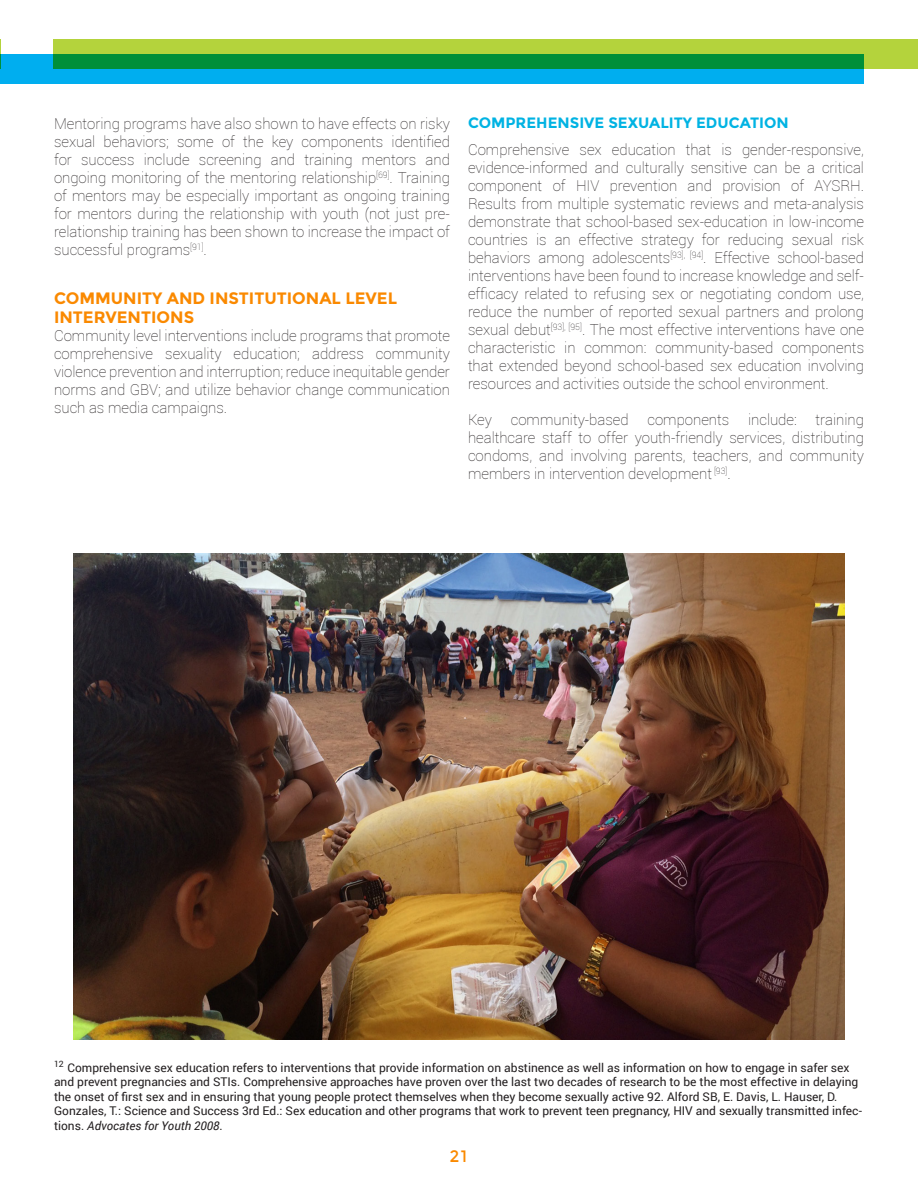
<style>
.page{position:relative;width:918px;height:1188px;background:#fff}
.page>*{position:absolute;margin:0;border:0;box-sizing:border-box;transform-origin:0 0}
.t1{font:700 16.5px/19.8px "Montserrat";color:#fa8900}
.t2{font:16.5px "Montserrat";color:#fa8900}
.t3{font:100 15px/18px "Roboto";color:#231f20;text-align:justify}
.t4{font:700 15px "Montserrat";color:#00b3e3}
.t5{font:12px/14.4px "Roboto";color:#231f20}
.s1{font-style:italic}
</style>
<div class="page">
<div style="left:0;top:54px;width:864px;height:29px;background:#00aeef"></div>
<svg style="left:54px;top:39px;width:864px;height:30px;background:#5fb33a"></svg>
<hr style="left:0;top:39px;width:1px;height:30px;background:#b4d33c">
<img style="left:73px;top:554px;width:772px;height:486px">
<p class="t3" style="left:54px;top:114px;width:397px">Mentoring programs have also shown to have effects on risky sexual behaviors; some of the key components identified for success include screening and training mentors and ongoing monitoring of the mentoring relationship<sup>[69]</sup>. Training of mentors may be especially important as ongoing training for mentors during the relationship with youth (not just pre&shy;relationship training has been shown to increase the impact of successful programs<sup>[91]</sup>.</p>
<p class="t1" style="left:54px;top:288px;width:345px">COMMUNITY AND INSTITUTIONAL LEVEL<br>INTERVENTIONS</p>
<p class="t3" style="left:54px;top:326px;width:398px">Community level interventions include programs that promote comprehensive sexuality education; address community violence prevention and interruption; reduce inequitable gender norms and GBV; and utilize behavior change communication such as media campaigns.</p>
<p class="t4" style="left:468px;top:113px;width:322px">COMPREHENSIVE SEXUALITY EDUCATION</p>
<p class="t3" style="left:468px;top:140px;width:398px">Comprehensive sex education that is gender-responsive, evidence-informed and culturally sensitive can be a critical component of HIV prevention and provision of AYSRH.<br>Results from multiple systematic reviews and meta-analysis demonstrate that school-based sex-education in low-income countries is an effective strategy for reducing sexual risk behaviors among adolescents<sup>[93],</sup> <sup>[94]</sup>. Effective school-based interventions have been found to increase knowledge and self&shy;efficacy related to refusing sex or negotiating condom use, reduce the number of reported sexual partners and prolong sexual debut<sup>[93],</sup> <sup>[95]</sup>. The most effective interventions have one characteristic in common: community-based components that extended beyond school-based sex education involving resources and activities outside the school environment.</p>
<p class="t3" style="left:468px;top:410px;width:25px">Key</p>
<p class="t3" style="left:511px;top:410px;width:119px">community-based</p>
<p class="t3" style="left:648px;top:410px;width:83px">components</p>
<p class="t3" style="left:748px;top:410px;width:50px">include:</p>
<p class="t3" style="left:468px;top:410px;width:397px;text-indent:348px">training healthcare staff to offer youth-friendly services, distributing condoms, and involving parents, teachers, and community members in intervention development <sup>[93]</sup>.</p>
<p class="t5" style="left:54px;top:1060px;width:809px"><sup>12</sup> Comprehensive sex education refers to interventions that provide information on abstinence as well as information on how to engage in safer sex and prevent pregnancies and STIs. Comprehensive approaches have proven over the last two decades of research to be the most effective in delaying the onset of first sex and in ensuring that young people protect themselves when they become sexually active 92. Alford SB, E. Davis, L. Hauser, D.<br>Gonzales, T.: Science and Success 3rd Ed.: Sex education and other programs that work to prevent teen pregnancy, HIV and sexually transmitted infec&shy;tions. <span class="s1">Advocates for Youth 2008</span>.</p>
<p class="t2" style="left:450px;top:1146px;width:20px">21</p>
</div>
